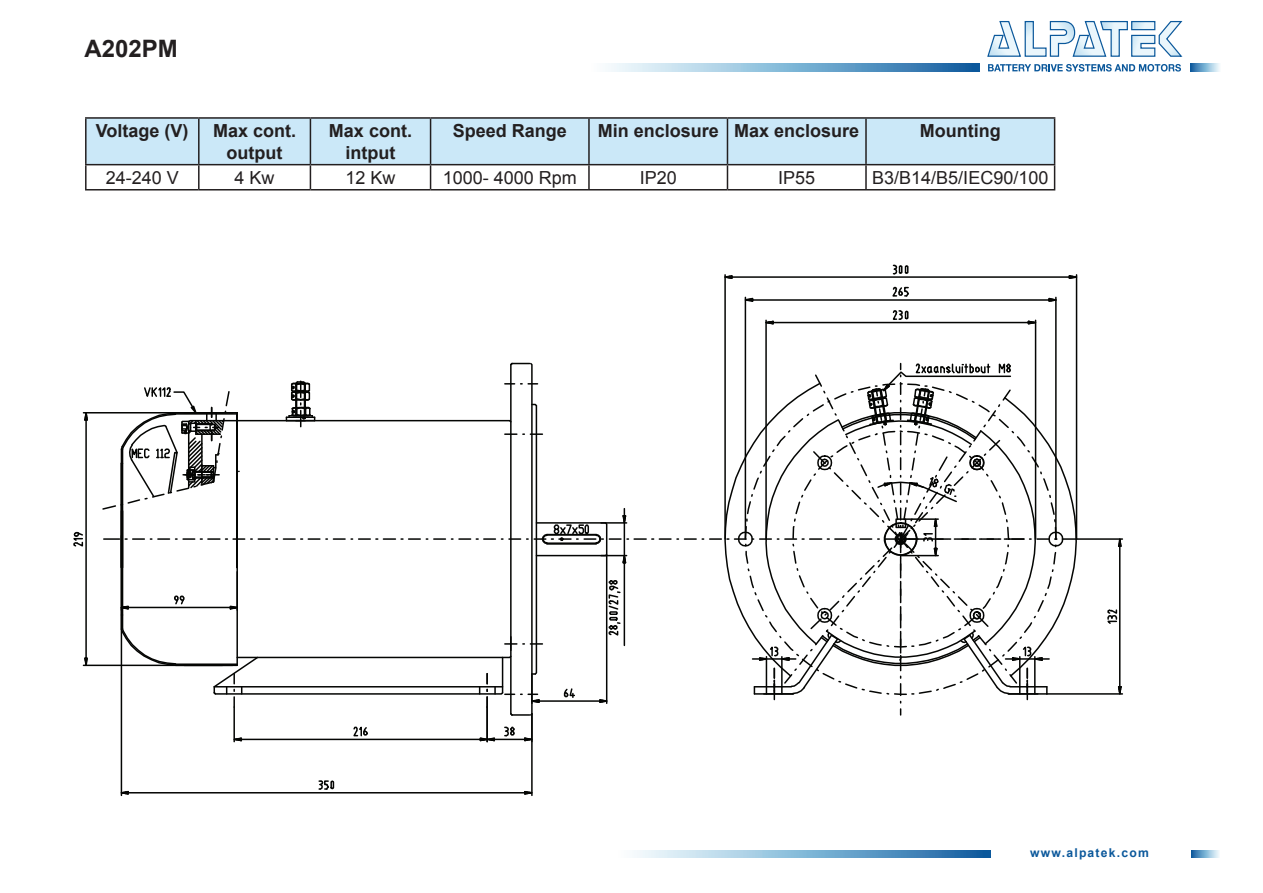
<style>
.page{position:relative;width:1263px;height:893px;background:#fff}
.page>*{position:absolute;margin:0;border:0;box-sizing:border-box;transform-origin:0 0}
.t1{font:700 24px "Arial";color:#231f20}
.t2{font:700 18px/21.6px "Arial";color:#231f20;text-align:center}
.t3{font:18px "Arial";color:#231f20}
.t4{font:700 12.75px "Arial";letter-spacing:.1em;color:#0b589b}
.t5{font:700 12.15px "Arial";letter-spacing:.1em;color:#0b589b}
</style>
<div class="page">
<svg style="left:987px;top:21px;width:196px;height:36px"></svg>
<svg style="left:988px;top:64px;width:193px;height:8px"></svg>
<svg style="left:608px;top:64px;width:372px;height:7px;background:#80b0d2"></svg>
<svg style="left:1190px;top:64px;width:30px;height:8px"></svg>
<svg style="left:634px;top:850px;width:356px;height:7px;background:#80b0d2"></svg>
<svg style="left:1191px;top:850px;width:28px;height:7px"></svg>
<div style="left:87px;top:119px;width:967px;height:45px;background:#cbe8f8"></div>
<hr style="left:85px;top:117px;width:114px;height:2px;background:#231f20">
<hr style="left:85px;top:119px;width:2px;height:45px;background:#231f20">
<hr style="left:199px;top:117px;width:111px;height:2px;background:#231f20">
<hr style="left:198px;top:119px;width:2px;height:45px;background:#231f20">
<hr style="left:310px;top:117px;width:121px;height:2px;background:#231f20">
<hr style="left:310px;top:119px;width:1px;height:45px;background:#231f20">
<hr style="left:431px;top:117px;width:158px;height:2px;background:#231f20">
<hr style="left:430px;top:119px;width:1px;height:45px;background:#231f20">
<hr style="left:589px;top:117px;width:138px;height:2px;background:#231f20">
<hr style="left:588px;top:119px;width:2px;height:45px;background:#231f20">
<hr style="left:727px;top:117px;width:139px;height:2px;background:#231f20">
<hr style="left:727px;top:119px;width:1px;height:45px;background:#231f20">
<hr style="left:866px;top:117px;width:189px;height:2px;background:#231f20">
<hr style="left:865px;top:119px;width:2px;height:45px;background:#231f20">
<hr style="left:1054px;top:119px;width:1px;height:45px;background:#231f20">
<hr style="left:85px;top:164px;width:114px;height:1px;background:#231f20">
<hr style="left:85px;top:165px;width:2px;height:24px;background:#231f20">
<hr style="left:199px;top:164px;width:111px;height:1px;background:#231f20">
<hr style="left:310px;top:164px;width:121px;height:1px;background:#231f20">
<hr style="left:431px;top:164px;width:158px;height:1px;background:#231f20">
<hr style="left:589px;top:164px;width:138px;height:1px;background:#231f20">
<hr style="left:727px;top:164px;width:139px;height:1px;background:#231f20">
<hr style="left:866px;top:164px;width:189px;height:1px;background:#231f20">
<svg style="left:86px;top:165px;width:969px;height:24px"></svg>
<hr style="left:85px;top:189px;width:114px;height:2px;background:#231f20">
<hr style="left:199px;top:189px;width:111px;height:2px;background:#231f20">
<hr style="left:310px;top:189px;width:121px;height:2px;background:#231f20">
<hr style="left:431px;top:189px;width:158px;height:2px;background:#231f20">
<hr style="left:589px;top:189px;width:138px;height:2px;background:#231f20">
<hr style="left:727px;top:189px;width:139px;height:2px;background:#231f20">
<hr style="left:866px;top:189px;width:189px;height:2px;background:#231f20">
<svg style="left:684px;top:538px;width:12px;height:2px"></svg>
<svg style="left:652px;top:538px;width:19px;height:2px"></svg>
<svg style="left:634px;top:538px;width:12px;height:2px"></svg>
<hr style="left:83px;top:412px;width:140px;height:1px;background:#040503">
<hr style="left:83px;top:665px;width:140px;height:1px;background:#040503">
<hr style="left:85px;top:420px;width:2px;height:238px;background:#040503">
<svg style="left:83px;top:412px;width:6px;height:10px"></svg>
<svg style="left:83px;top:656px;width:6px;height:11px"></svg>
<svg style="left:73px;top:531px;width:11px;height:16px"></svg>
<hr style="left:1076px;top:538px;width:46px;height:2px;background:#040503">
<hr style="left:1047px;top:693px;width:75px;height:2px;background:#040503">
<hr style="left:1119px;top:546px;width:1px;height:141px;background:#040503">
<svg style="left:1117px;top:538px;width:6px;height:10px"></svg>
<svg style="left:1117px;top:685px;width:5px;height:10px"></svg>
<svg style="left:1107px;top:609px;width:11px;height:15px"></svg>
<svg style="left:710px;top:358px;width:368px;height:345px"></svg>
<hr style="left:494px;top:739px;width:31px;height:1px;background:#040503">
<svg style="left:523px;top:737px;width:8px;height:5px"></svg>
<hr style="left:486px;top:707px;width:2px;height:35px;background:#040503">
<hr style="left:233px;top:707px;width:2px;height:35px;background:#040503">
<hr style="left:241px;top:739px;width:239px;height:1px;background:#040503">
<svg style="left:477px;top:726px;width:39px;height:16px"></svg>
<svg style="left:233px;top:736px;width:10px;height:6px"></svg>
<svg style="left:353px;top:726px;width:15px;height:11px"></svg>
<svg style="left:101px;top:362px;width:527px;height:355px"></svg>
<hr style="left:531px;top:714px;width:2px;height:81px;background:#040503">
<hr style="left:121px;top:607px;width:1px;height:188px;background:#040503">
<hr style="left:128px;top:792px;width:397px;height:1px;background:#040503">
<svg style="left:523px;top:790px;width:10px;height:6px"></svg>
<svg style="left:120px;top:790px;width:10px;height:6px"></svg>
<svg style="left:318px;top:780px;width:17px;height:10px"></svg>
<hr style="left:765px;top:320px;width:2px;height:219px;background:#040503">
<hr style="left:1035px;top:320px;width:1px;height:219px;background:#040503">
<hr style="left:773px;top:322px;width:255px;height:1px;background:#040503">
<svg style="left:765px;top:320px;width:10px;height:5px"></svg>
<svg style="left:1027px;top:320px;width:10px;height:5px"></svg>
<svg style="left:892px;top:310px;width:17px;height:10px"></svg>
<hr style="left:745px;top:297px;width:1px;height:242px;background:#040503">
<hr style="left:1055px;top:297px;width:2px;height:242px;background:#040503">
<hr style="left:752px;top:299px;width:297px;height:2px;background:#040503">
<svg style="left:744px;top:297px;width:10px;height:6px"></svg>
<svg style="left:1047px;top:297px;width:10px;height:6px"></svg>
<svg style="left:892px;top:286px;width:17px;height:11px"></svg>
<hr style="left:724px;top:275px;width:2px;height:264px;background:#040503">
<hr style="left:1076px;top:275px;width:1px;height:264px;background:#040503">
<hr style="left:732px;top:276px;width:337px;height:2px;background:#040503">
<svg style="left:724px;top:274px;width:10px;height:6px"></svg>
<svg style="left:1068px;top:274px;width:10px;height:6px"></svg>
<svg style="left:893px;top:264px;width:16px;height:11px"></svg>
<h1 class="t1" style="left:84px;top:33px;width:95px">A202PM</h1>
<p class="t2" style="left:96px;top:121px;width:94px">Voltage (V)</p>
<p class="t2" style="left:213px;top:121px;width:85px">Max cont. output</p>
<p class="t2" style="left:329px;top:121px;width:85px">Max cont. intput</p>
<p class="t2" style="left:453px;top:121px;width:116px">Speed Range</p>
<p class="t2" style="left:598px;top:121px;width:263px">Min enclosure Max enclosure</p>
<p class="t2" style="left:920px;top:121px;width:82px">Mounting</p>
<p class="t3" style="left:106px;top:166px;width:75px">24-240 V</p>
<p class="t3" style="left:235px;top:166px;width:42px">4 Kw</p>
<p class="t3" style="left:345px;top:166px;width:52px">12 Kw</p>
<p class="t3" style="left:443px;top:166px;width:136px">1000- 4000 Rpm</p>
<p class="t3" style="left:640px;top:166px;width:39px">IP20</p>
<p class="t3" style="left:778px;top:166px;width:39px">IP55</p>
<p class="t3" style="left:872px;top:166px;width:178px">B3/B14/B5/IEC90/100</p>
<p class="t4" style="left:1021px;top:841px;width:126px">www.alpatek.com</p>
<p class="t5" style="left:1030px;top:844px;width:120px">www.alpatek.com</p>
</div>
